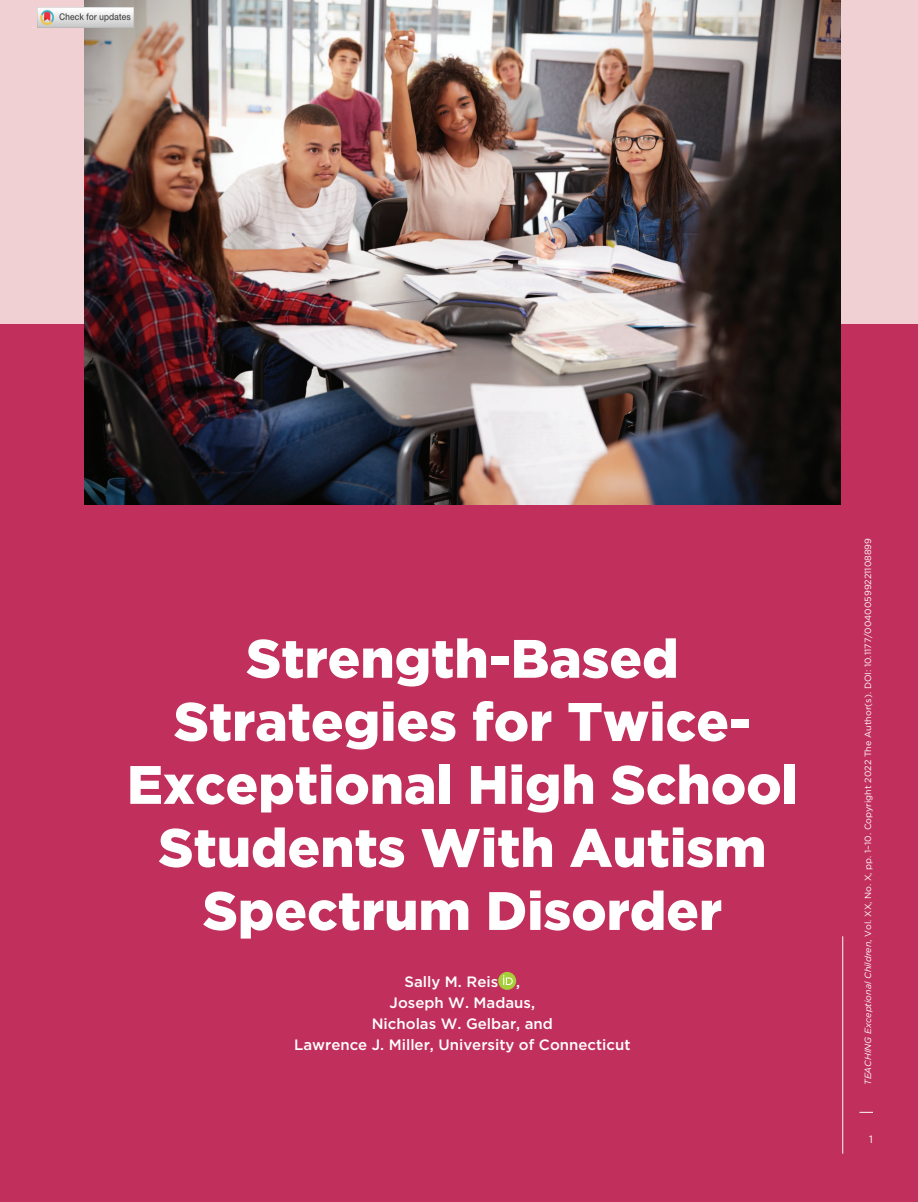
<style>
.page{position:relative;width:918px;height:1202px;background:#fff}
.page>*{position:absolute;margin:0;border:0;box-sizing:border-box;transform-origin:0 0}
.t1{font:900 54px/63px "Gotham";color:#fff;text-align:center}
.t2{font:500 15px/21px "Gotham";color:#fff;text-align:center}
.t3{font:10.5px "Gotham";color:#fff}
.t4{font:9px "Gotham";color:#fff}
.s1{font-style:italic}
</style>
<div class="page">
<div style="left:0;top:0;width:918px;height:913px;background:#f1d0d3"></div>
<div style="left:0;top:324px;width:918px;height:878px;background:#c1305d"></div>
<hr style="left:842px;top:936px;width:1px;height:217px;background:#fff">
<svg style="left:860px;top:1112px;width:13px;height:1px"></svg>
<img style="left:84px;top:0;width:756px;height:504px">
<div style="left:498px;top:971px;width:18px;height:18px;background:#a6ce39;border-radius:50%"></div>
<svg style="left:503px;top:975px;width:10px;height:10px"></svg>
<img style="left:38px;top:8px;width:96px;height:19px">
<h1 class="t1" style="left:127px;top:626px;width:672px">Strength-Based<br>Strategies for Twice-<br>Exceptional High School<br>Students With Autism<br>Spectrum Disorder</h1>
<h2 class="t2" style="left:294px;top:970px;width:338px">Sally M. Reis ,<br>Joseph W. Madaus,<br>Nicholas W. Gelbar, and<br>Lawrence J. Miller, University of Connecticut</h2>
<p class="t4" style="left:862px;top:1084px;width:548px;rotate:-90deg"><span class="s1">TEACHING Exceptional Children</span>, Vol. XX, No. X, pp. 1–10. Copyright 2022 The Author(s). DOI: 10.1177/00400599221108899</p>
<p class="t3" style="left:869px;top:1132px;width:5px">1</p>
</div>
